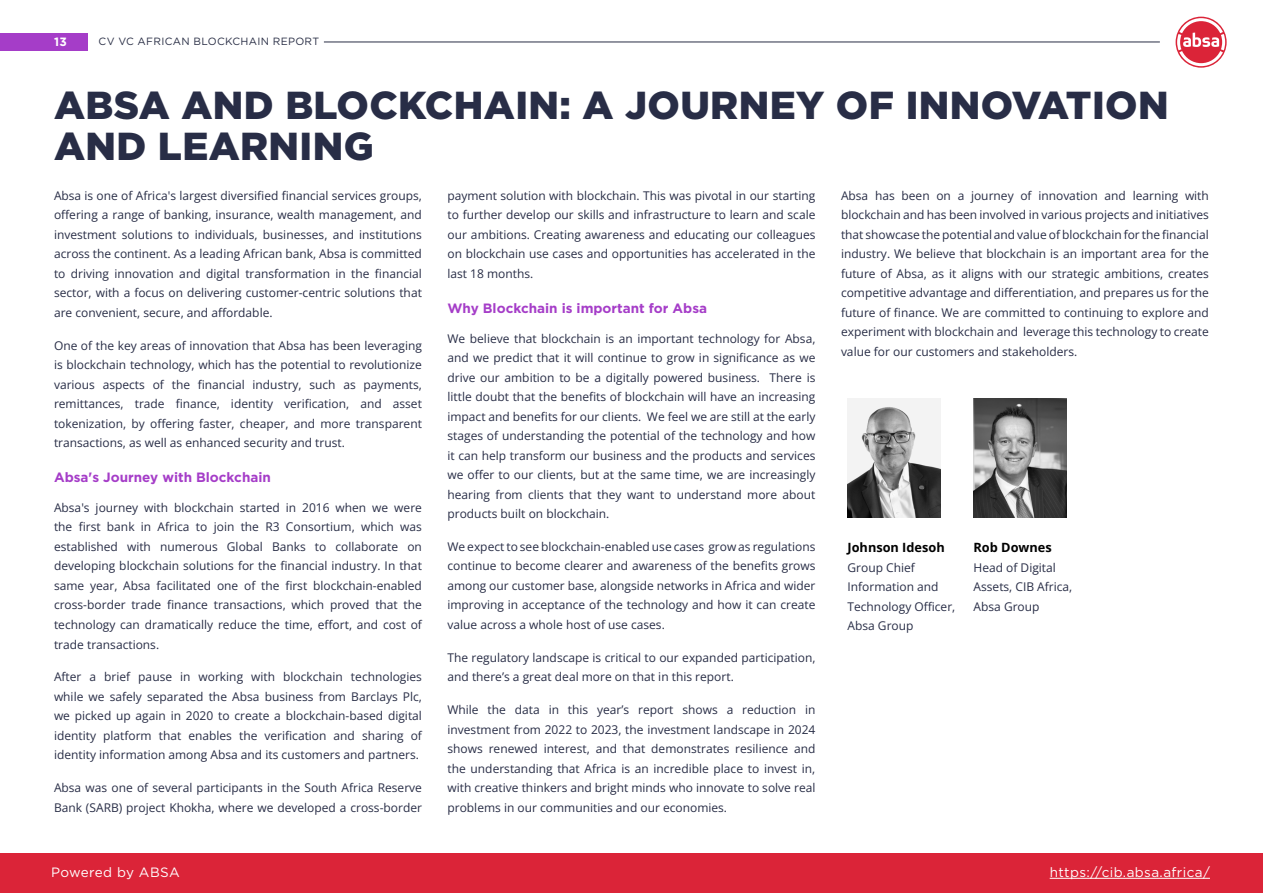
<style>
.page{position:relative;width:1263px;height:893px;background:#fff}
.page>*{position:absolute;margin:0;border:0;box-sizing:border-box;transform-origin:0 0}
.t1{font:900 39px/40.5px "Gotham";letter-spacing:.01em;color:#282d46}
.t2{font:700 13.5px "Gotham";color:#a53dc8}
.t3{font:13.5px "Gotham";letter-spacing:.03em;color:#fff}
.t4{font:700 12.75px "Open Sans";color:#000}
.t5{font:12px/19.5px "Open Sans";color:#282d46;text-align:justify}
.t6{font:700 12px "Gotham";color:#fff}
.t7{font:10.5px "Gotham";letter-spacing:.03em;color:#292e45}
</style>
<div class="page">
<div style="left:0;top:33px;width:88px;height:17px;background:#a53dc8"></div>
<hr style="left:324px;top:42px;width:836px;height:1px;background:#292e45">
<div style="left:0;top:853px;width:1263px;height:40px;background:#db2438"></div>
<hr style="left:1050px;top:878px;width:160px;height:1px;background:#fff">
<img style="left:973px;top:399px;width:93px;height:118px">
<img style="left:847px;top:399px;width:93px;height:118px">
<svg style="left:1175px;top:17px;width:51px;height:51px"></svg>
<svg style="left:1177px;top:18px;width:48px;height:48px"></svg>
<p class="t6" style="left:54px;top:33px;width:14px">13</p>
<p class="t7" style="left:99px;top:34px;width:222px">CV VC AFRICAN BLOCKCHAIN REPORT</p>
<h1 class="t1" style="left:54px;top:85px;width:1116px">ABSA AND BLOCKCHAIN: A JOURNEY OF INNOVATION<br>AND LEARNING</h1>
<p class="t5" style="left:54px;top:186px;width:369px">Absa is one of Africa's largest diversified financial services groups, offering a range of banking, insurance, wealth management, and investment solutions to individuals, businesses, and institutions across the continent. As a leading African bank, Absa is committed to driving innovation and digital transformation in the financial sector, with a focus on delivering customer-centric solutions that are convenient, secure, and affordable.</p>
<p class="t5" style="left:54px;top:335px;width:369px">One of the key areas of innovation that Absa has been leveraging is blockchain technology, which has the potential to revolutionize various aspects of the financial industry, such as payments, remittances, trade finance, identity verification, and asset tokenization, by offering faster, cheaper, and more transparent transactions, as well as enhanced security and trust.</p>
<p class="t2" style="left:54px;top:468px;width:218px">Absa's Journey with Blockchain</p>
<p class="t5" style="left:54px;top:498px;width:369px">Absa's journey with blockchain started in 2016 when we were the first bank in Africa to join the R3 Consortium, which was established with numerous Global Banks to collaborate on developing blockchain solutions for the financial industry. In that same year, Absa facilitated one of the first blockchain-enabled cross-border trade finance transactions, which proved that the technology can dramatically reduce the time, effort, and cost of trade transactions.</p>
<p class="t5" style="left:54px;top:667px;width:369px">After a brief pause in working with blockchain technologies while we safely separated the Absa business from Barclays Plc, we picked up again in 2020 to create a blockchain-based digital identity platform that enables the verification and sharing of identity information among Absa and its customers and partners.</p>
<p class="t5" style="left:54px;top:778px;width:369px">Absa was one of several participants in the South Africa Reserve<br>Bank (SARB) project Khokha, where we developed a cross-border</p>
<p class="t5" style="left:841px;top:186px;width:369px">Absa has been on a journey of innovation and learning with blockchain and has been involved in various projects and initiatives that showcase the potential and value of blockchain for the financial industry. We believe that blockchain is an important area for the future of Absa, as it aligns with our strategic ambitions, creates competitive advantage and differentiation, and prepares us for the future of finance. We are committed to continuing to explore and experiment with blockchain and leverage this technology to create value for our customers and stakeholders.</p>
<p class="t5" style="left:447px;top:186px;width:369px">payment solution with blockchain. This was pivotal in our starting to further develop our skills and infrastructure to learn and scale our ambitions. Creating awareness and educating our colleagues on blockchain use cases and opportunities has accelerated in the last 18 months.</p>
<p class="t2" style="left:447px;top:299px;width:261px">Why Blockchain is important for Absa</p>
<p class="t5" style="left:447px;top:328px;width:369px">We believe that blockchain is an important technology for Absa, and we predict that it will continue to grow in significance as we drive our ambition to be a digitally powered business. There is little doubt that the benefits of blockchain will have an increasing impact and benefits for our clients. We feel we are still at the early stages of understanding the potential of the technology and how it can help transform our business and the products and services we offer to our clients, but at the same time, we are increasingly hearing from clients that they want to understand more about products built on blockchain.</p>
<p class="t5" style="left:447px;top:537px;width:369px">We expect to see blockchain-enabled use cases grow as regulations continue to become clearer and awareness of the benefits grows among our customer base, alongside networks in Africa and wider improving in acceptance of the technology and how it can create value across a whole host of use cases.</p>
<p class="t5" style="left:447px;top:647px;width:369px">The regulatory landscape is critical to our expanded participation, and there’s a great deal more on that in this report.</p>
<p class="t5" style="left:447px;top:700px;width:369px">While the data in this year’s report shows a reduction in investment from 2022 to 2023, the investment landscape in 2024 shows renewed interest, and that demonstrates resilience and the understanding that Africa is an incredible place to invest in, with creative thinkers and bright minds who innovate to solve real problems in our communities and our economies.</p>
<p class="t4" style="left:973px;top:539px;width:80px">Rob Downes</p>
<p class="t5" style="left:973px;top:557px;width:100px;text-align:left">Head of Digital<br>Assets, CIB Africa,<br>Absa Group</p>
<p class="t4" style="left:847px;top:539px;width:99px">Johnson Idesoh</p>
<p class="t5" style="left:847px;top:557px;width:109px;text-align:left">Group Chief<br>Information and<br>Technology Officer,<br>Absa Group</p>
<p class="t3" style="left:51px;top:863px;width:130px">Powered by ABSA</p>
<p class="t3" style="left:1050px;top:863px;width:162px">https://cib.absa.africa/</p>
</div>
